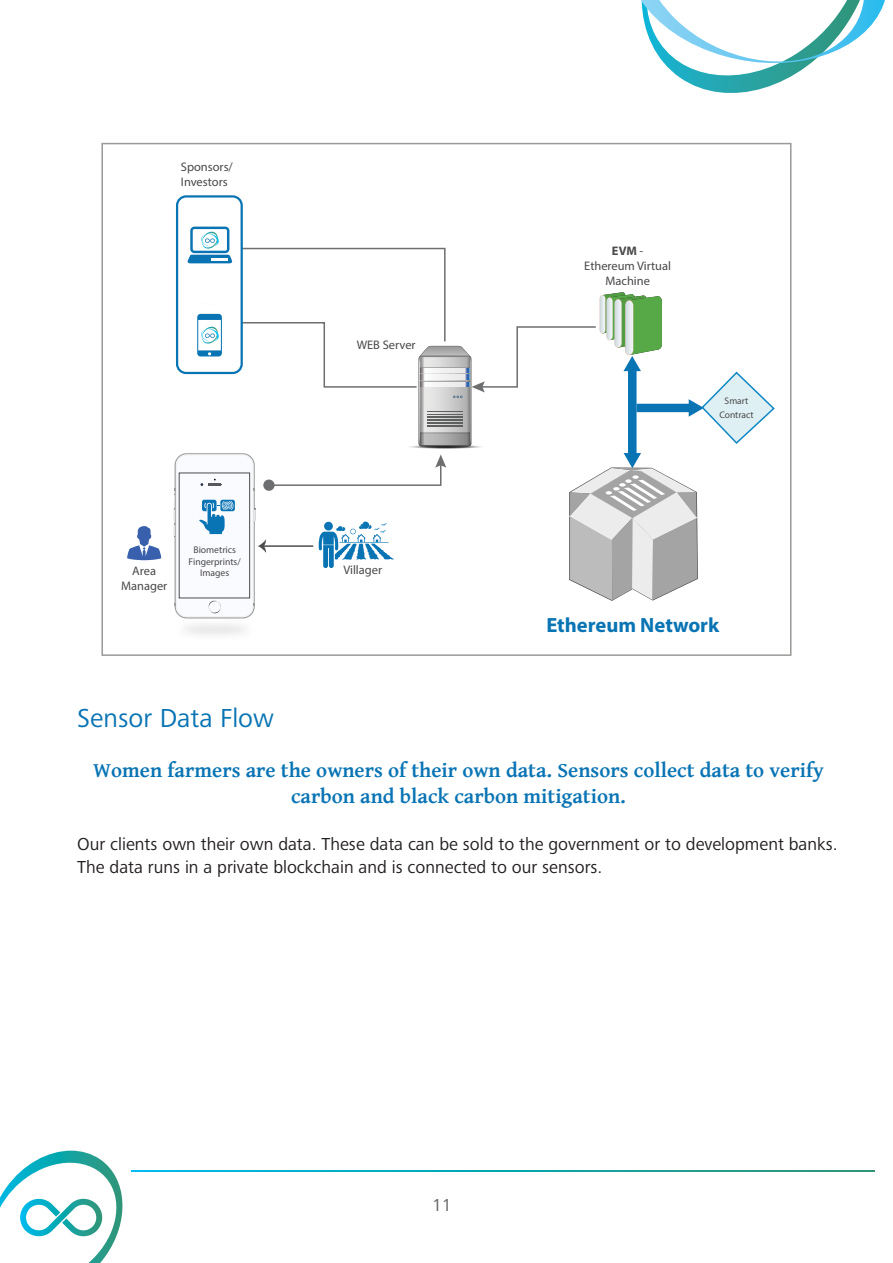
<style>
.page{position:relative;width:893px;height:1263px;background:#fff}
.page>*{position:absolute;margin:0;border:0;box-sizing:border-box;transform-origin:0 0}
.t1{font:27px "Frutiger Next LTW1 G";color:#0974b4}
.t2{font:700 21px/26.4px "Gentium Basic";color:#0974b4;text-align:center}
.t3{font:700 20.55px "Myriad Pro";color:#0974b4}
.t4{font:18px/23.4px "Frutiger Next LTW1 G";color:#231f20}
.t5{font:18px "Frutiger Next LTW1 G";color:#666767}
.t6{font:12.45px/14.9px "Myriad Pro";color:#4a494a;text-align:center}
.t7{font:9.75px/11.7px "Myriad Pro";color:#4a494a;text-align:center}
.t8{font:9.6px/14.2px "Myriad Pro";color:#4a494a;text-align:center}
.s1{font-weight:700}
</style>
<div class="page">
<svg style="left:641px;top:0;width:244px;height:93px"></svg>
<svg style="left:0;top:1151px;width:123px;height:112px"></svg>
<svg style="left:132px;top:1170px;width:742px;height:2px"></svg>
<div style="left:176px;top:195px;width:67px;height:179px;border:2px solid #0974b4;border-radius:9px"></div>
<svg style="left:127px;top:526px;width:34px;height:34px"></svg>
<svg style="left:174px;top:227px;width:601px;height:391px"></svg>
<div style="left:101px;top:143px;width:690px;height:513px;border:2px solid #999998"></div>
<p class="t6" style="left:181px;top:159px;width:53px;text-align:left">Sponsors/<br>Investors</p>
<p class="t6" style="left:121px;top:563px;width:48px">Area<br>Manager</p>
<p class="t7" style="left:189px;top:544px;width:54px">Biometrics<br>Fingerprints/<br>Images</p>
<p class="t6" style="left:357px;top:337px;width:60px">WEB Server</p>
<p class="t6" style="left:343px;top:562px;width:40px">Villager</p>
<p class="t6" style="left:584px;top:243px;width:88px"><span class="s1">EVM</span> -<br>Ethereum Virtual<br>Machine</p>
<p class="t8" style="left:719px;top:393px;width:36px">Smart<br>Contract</p>
<p class="t3" style="left:546px;top:612px;width:174px">Ethereum Network</p>
<h1 class="t1" style="left:77px;top:702px;width:198px">Sensor Data Flow</h1>
<p class="t2" style="left:93px;top:756px;width:732px">Women farmers are the owners of their own data. Sensors collect data to verify carbon and black carbon mitigation.</p>
<p class="t4" style="left:77px;top:833px;width:762px">Our clients own their own data. These data can be sold to the government or to development banks.<br>The data runs in a private blockchain and is connected to our sensors.</p>
<p class="t5" style="left:432px;top:1195px;width:21px">11</p>
</div>
